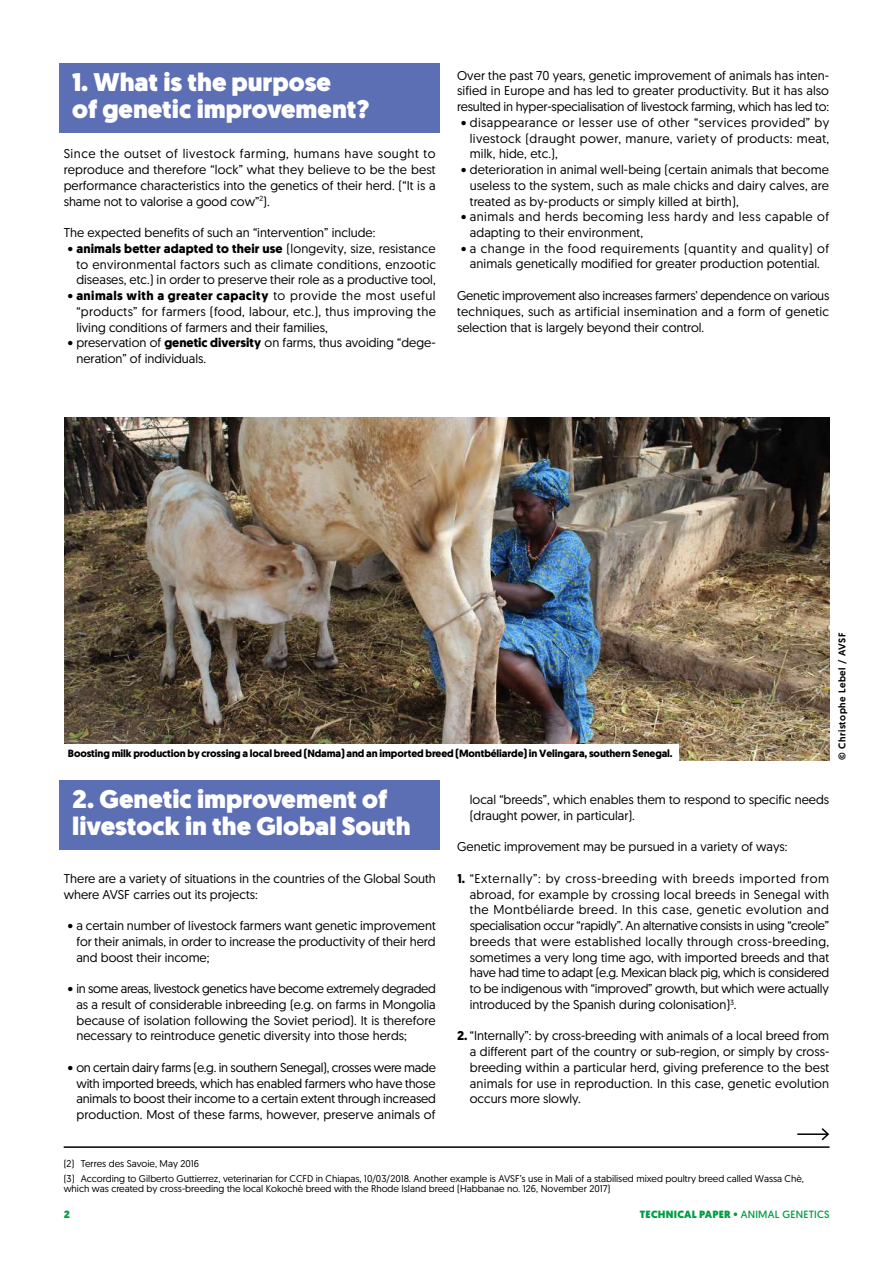
<style>
.page{position:relative;width:893px;height:1263px;background:#fff}
.page>*{position:absolute;margin:0;border:0;box-sizing:border-box;transform-origin:0 0}
.t1{font:900 25.5px/27px "Geomanist";color:#fff}
.t2{font:12.75px/15.8px "Geomanist";color:#000;text-align:justify}
.t3{font:12.75px/15.8px "Geomanist";letter-spacing:.035em;color:#000}
.t4{font:700 10.5px "Geomanist";letter-spacing:-.01em;color:#000}
.t5{font:900 10.5px "Geomanist";letter-spacing:.02em;color:#009d42}
.t6{font:9.75px/14.7px "Geomanist";color:#000}
.t7{font:500 9.75px "Geomanist";letter-spacing:.05em;color:#000}
.s1{font-weight:700}
.s2{font-weight:400}
</style>
<div class="page">
<img style="left:64px;top:418px;width:765px;height:342px">
<div style="left:64px;top:745px;width:615px;height:16px;background:#fff"></div>
<div style="left:59px;top:780px;width:381px;height:70px;background:#5d6fb4"></div>
<div style="left:59px;top:63px;width:381px;height:70px;background:#5d6fb4"></div>
<hr style="left:797px;top:1133px;width:31px;height:2px;background:#000">
<svg style="left:820px;top:1128px;width:9px;height:13px"></svg>
<hr style="left:64px;top:1146px;width:766px;height:2px;background:#000">
<h1 class="t1" style="left:72px;top:68px;width:299px">1. What is the purpose<br>of genetic improvement?</h1>
<p class="t2" style="left:64px;top:146px;width:374px">Since the outset of livestock farming, humans have sought to reproduce and therefore “lock” what they believe to be the best performance characteristics into the genetics of their herd. (“It is a shame not to valorise a good cow”<sup>2</sup>).</p>
<p class="t2" style="left:64px;top:224px;width:313px">The expected benefits of such an “intervention” include:</p>
<p class="t2" style="left:76px;top:240px;width:361px;text-indent:-9px">• <span class="s1">animals better adapted to their use</span> (longevity, size, resistance to environmental factors such as climate conditions, enzootic diseases, etc.) in order to preserve their role as a productive tool,</p>
<p class="t2" style="left:76px;top:287px;width:361px;text-indent:-9px">• <span class="s1">animals with a greater capacity</span> to provide the most useful “products” for farmers (food, labour, etc.), thus improving the living conditions of farmers and their families,</p>
<p class="t2" style="left:76px;top:335px;width:361px;text-indent:-9px">• preservation of <span class="s1">genetic diversity</span> on farms, thus avoiding “dege&shy;neration” of individuals.</p>
<p class="t2" style="left:457px;top:67px;width:374px">Over the past 70 years, genetic improvement of animals has inten&shy;sified in Europe and has led to greater productivity. But it has also resulted in hyper-specialisation of livestock farming, which has led to:</p>
<p class="t2" style="left:470px;top:114px;width:361px;text-indent:-9px">• disappearance or lesser use of other “services provided” by livestock (draught power, manure, variety of products: meat, milk, hide, etc.),</p>
<p class="t2" style="left:470px;top:161px;width:361px;text-indent:-9px">• deterioration in animal well-being (certain animals that become useless to the system, such as male chicks and dairy calves, are treated as by-products or simply killed at birth),</p>
<p class="t3" style="left:470px;top:208px;width:361px;text-indent:-9px">• animals and herds becoming less hardy and less capable of adapting to their environment,</p>
<p class="t2" style="left:461px;top:240px;width:369px;text-align:center">• a change in the food requirements (quantity and quality) of animals genetically modified for greater production potential.</p>
<p class="t2" style="left:457px;top:287px;width:374px">Genetic improvement also increases farmers’ dependence on various techniques, such as artificial insemination and a form of genetic selection that is largely beyond their control.</p>
<p class="t4" style="left:68px;top:746px;width:606px">Boosting milk production by crossing a local breed (Ndama) and an imported breed (Montbéliarde) in Velingara, southern Senegal.</p>
<h1 class="t1" style="left:72px;top:786px;width:340px">2. Genetic improvement of livestock in the Global South</h1>
<p class="t2" style="left:64px;top:870px;width:374px">There are a variety of situations in the countries of the Global South where AVSF carries out its projects:</p>
<p class="t2" style="left:76px;top:917px;width:361px;text-indent:-9px">• a certain number of livestock farmers want genetic improvement for their animals, in order to increase the productivity of their herd and boost their income;</p>
<p class="t2" style="left:76px;top:980px;width:361px;text-indent:-9px">• in some areas, livestock genetics have become extremely degraded as a result of considerable inbreeding (e.g. on farms in Mongolia because of isolation following the Soviet period). It is therefore necessary to reintroduce genetic diversity into those herds;</p>
<p class="t2" style="left:76px;top:1059px;width:361px;text-indent:-9px">• on certain dairy farms (e.g. in southern Senegal), crosses were made with imported breeds, which has enabled farmers who have those animals to boost their income to a certain extent through increased production. Most of these farms, however, preserve animals of</p>
<p class="t2" style="left:470px;top:791px;width:361px">local “breeds”, which enables them to respond to specific needs (draught power, in particular).</p>
<p class="t2" style="left:457px;top:839px;width:332px">Genetic improvement may be pursued in a variety of ways:</p>
<p class="t2" style="left:470px;top:870px;width:361px;text-indent:-12px"><span class="s1">1.</span> “Externally”: by cross-breeding with breeds imported from abroad, for example by crossing local breeds in Senegal with the Montbéliarde breed. In this case, genetic evolution and specialisation occur “rapidly”. An alternative consists in using “creole” breeds that were established locally through cross-breeding, sometimes a very long time ago, with imported breeds and that have had time to adapt (e.g. Mexican black pig, which is considered to be indigenous with “improved” growth, but which were actually introduced by the Spanish during colonisation)<sup>3</sup>.</p>
<p class="t2" style="left:470px;top:1028px;width:361px;text-indent:-13px"><span class="s1">2.</span> “Internally”: by cross-breeding with animals of a local breed from a different part of the country or sub-region, or simply by cross&shy;breeding within a particular herd, giving preference to the best animals for use in reproduction. In this case, genetic evolution occurs more slowly.</p>
<p class="t7" style="left:835px;top:760px;width:129px;rotate:-90deg">© Christophe Lebel / AVSF</p>
<p class="t6" style="left:64px;top:1156px;width:742px">(2) Terres des Savoie, May 2016<br>(3) According to Gilberto Guttierrez, veterinarian for CCFD in Chiapas, 10/03/2018. Another example is AVSF’s use in Mali of a stabilised mixed poultry breed called Wassa Chè,</p>
<p class="t6" style="left:64px;top:1181px;width:548px">which was created by cross-breeding the local Kokochè breed with the Rhode Island breed (Habbanae no. 126, November 2017)</p>
<p class="t5" style="left:64px;top:1207px;width:8px">2</p>
<p class="t5" style="left:640px;top:1207px;width:191px">TECHNICAL PAPER • <span class="s2">ANIMAL GENETICS</span></p>
</div>
